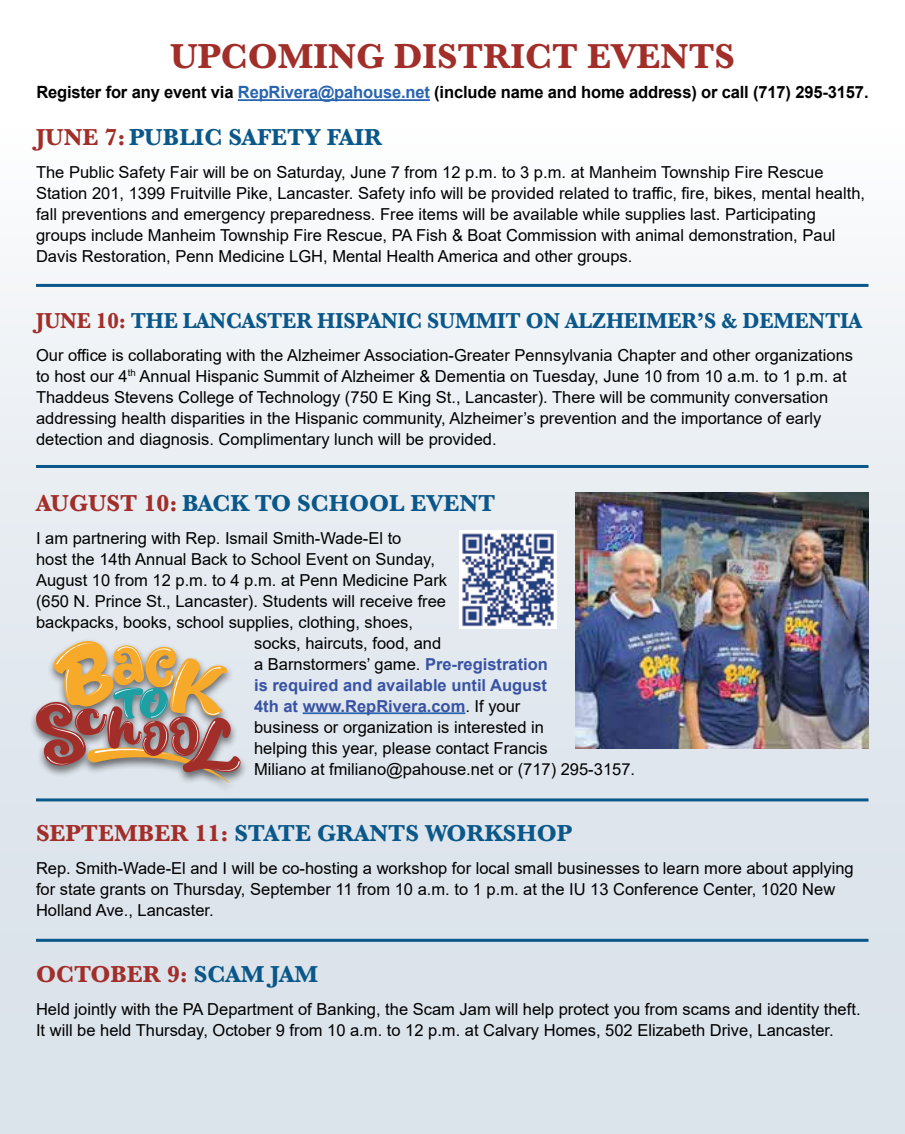
<style>
.page{position:relative;width:905px;height:1134px;background:#fff}
.page>*{position:absolute;margin:0;border:0;box-sizing:border-box;transform-origin:0 0}
.t1{font:700 36px "Baskerville";color:#a22e2a}
.t2{font:700 24px "Baskerville";color:#0a5789}
.t3{font:700 24px "Baskerville";color:#a22e2a}
.t4{font:700 22.5px "Baskerville";letter-spacing:-.01em;color:#0a5789;scale:.95 1}
.t5{font:700 16.8px "Arial";letter-spacing:-.01em;color:#000}
.t6{font:16.5px/21px "Arial";color:#000}
.t7{font:700 16.5px "Arial";color:#3953a4}
.s1{color:#2864b0}
.s2{color:#a22e2a}
.s3{font-weight:700;color:#3953a4}
.s4{font-weight:400;color:#000}
.s5{color:#0a5789}
</style>
<div class="page">
<hr style="left:238px;top:99px;width:192px;height:2px;background:#2864b0">
<div style="left:0;top:127px;width:904px;height:1007px;background:linear-gradient(to bottom,#f8f9fb,#d4dee7)"></div>
<hr style="left:303px;top:712px;width:162px;height:2px;background:#2864b0">
<img style="left:576px;top:492px;width:292px;height:257px">
<hr style="left:36px;top:284px;width:832px;height:3px;background:#0a5789">
<hr style="left:36px;top:465px;width:832px;height:3px;background:#0a5789">
<hr style="left:36px;top:798px;width:832px;height:3px;background:#0a5789">
<hr style="left:36px;top:939px;width:832px;height:3px;background:#0a5789">
<div style="left:29px;top:638px;width:219px;height:156px;background:#dfe6ed"></div>
<svg style="left:35px;top:641px;width:205px;height:142px"></svg>
<img style="left:459px;top:531px;width:97px;height:97px">
<h1 class="t1" style="left:170px;top:31px;width:566px">UPCOMING DISTRICT EVENTS</h1>
<p class="t5" style="left:36px;top:81px;width:833px">Register for any event via <span class="s1">RepRivera@pahouse.net</span> (include name and home address) or call (717) 295-3157.</p>
<h2 class="t2" style="left:36px;top:120px;width:347px"><span class="s2">JUNE 7:</span>PUBLIC SAFETY FAIR</h2>
<p class="t6" style="left:36px;top:161px;width:830px">The Public Safety Fair will be on Saturday, June 7 from 12 p.m. to 3 p.m. at Manheim Township Fire Rescue Station 201, 1399 Fruitville Pike, Lancaster. Safety info will be provided related to traffic, fire, bikes, mental health, fall preventions and emergency preparedness. Free items will be available while supplies last. Participating groups include Manheim Township Fire Rescue, PA Fish &amp; Boat Commission with animal demonstration, Paul Davis Restoration, Penn Medicine LGH, Mental Health America and other groups.</p>
<h3 class="t4" style="left:36px;top:305px;width:871px"><span class="s2">JUNE 10:</span> THE LANCASTER HISPANIC SUMMIT ON ALZHEIMER’S &amp; DEMENTIA</h3>
<p class="t6" style="left:36px;top:344px;width:818px">Our office is collaborating with the Alzheimer Association-Greater Pennsylvania Chapter and other organizations to host our 4<sup>th</sup> Annual Hispanic Summit of Alzheimer &amp; Dementia on Tuesday, June 10 from 10 a.m. to 1 p.m. at Thaddeus Stevens College of Technology (750 E King St., Lancaster). There will be community conversation addressing health disparities in the Hispanic community, Alzheimer’s prevention and the importance of early detection and diagnosis. Complimentary lunch will be provided.</p>
<h2 class="t2" style="left:36px;top:486px;width:461px"><span class="s2">AUGUST 10:</span> BACK TO SCHOOL EVENT</h2>
<p class="t6" style="left:36px;top:527px;width:367px">I am partnering with Rep. Ismail Smith-Wade-El to</p>
<p class="t6" style="left:36px;top:548px;width:400px">host the 14th Annual Back to School Event on Sunday,</p>
<p class="t6" style="left:36px;top:569px;width:412px">August 10 from 12 p.m. to 4 p.m. at Penn Medicine Park</p>
<p class="t6" style="left:36px;top:590px;width:411px">(650 N. Prince St., Lancaster). Students will receive free</p>
<p class="t6" style="left:36px;top:611px;width:378px">backpacks, books, school supplies, clothing, shoes,</p>
<p class="t6" style="left:254px;top:632px;width:189px">socks, haircuts, food, and</p>
<p class="t6" style="left:254px;top:653px;width:295px">a Barnstormers’ game. <span class="s3">Pre-registration</span></p>
<p class="t7" style="left:254px;top:673px;width:294px">is required and available until August</p>
<p class="t7" style="left:254px;top:694px;width:268px">4th at www.RepRivera.com<span class="s4">. If your</span></p>
<p class="t6" style="left:254px;top:716px;width:291px">business or organization is interested in</p>
<p class="t6" style="left:254px;top:737px;width:295px">helping this year, please contact Francis</p>
<p class="t6" style="left:254px;top:758px;width:382px">Miliano at fmiliano@pahouse.net or (717) 295-3157.</p>
<h2 class="t2" style="left:36px;top:816px;width:537px"><span class="s2">SEPTEMBER 11:</span> STATE GRANTS WORKSHOP</h2>
<p class="t6" style="left:36px;top:857px;width:819px">Rep. Smith-Wade-El and I will be co-hosting a workshop for local small businesses to learn more about applying for state grants on Thursday, September 11 from 10 a.m. to 1 p.m. at the IU 13 Conference Center, 1020 New<br>Holland Ave., Lancaster.</p>
<h2 class="t3" style="left:36px;top:957px;width:283px">OCTOBER 9: <span class="s5">SCAM JAM</span></h2>
<p class="t6" style="left:36px;top:998px;width:826px">Held jointly with the PA Department of Banking, the Scam Jam will help protect you from scams and identity theft.<br>It will be held Thursday, October 9 from 10 a.m. to 12 p.m. at Calvary Homes, 502 Elizabeth Drive, Lancaster.</p>
</div>
